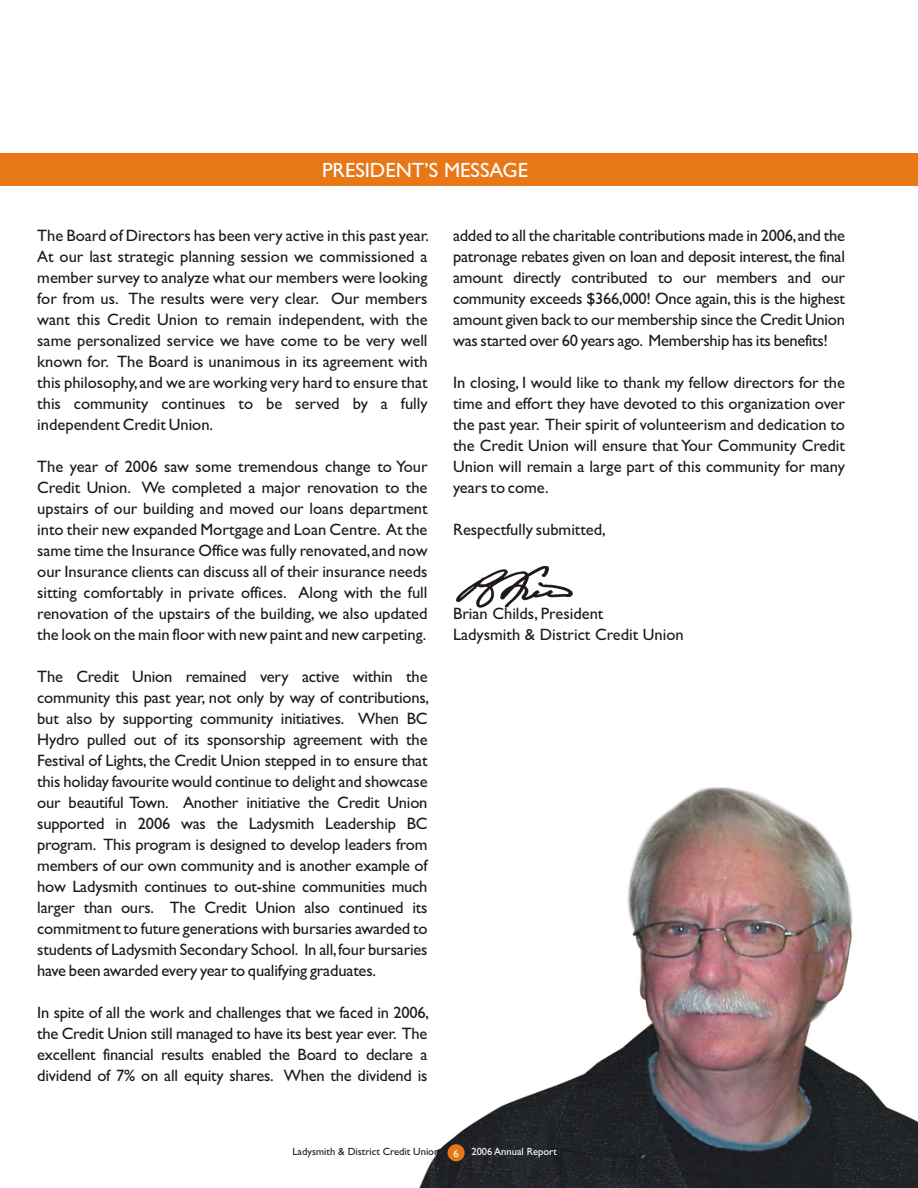
<style>
.page{position:relative;width:918px;height:1188px;background:#fff}
.page>*{position:absolute;margin:0;border:0;box-sizing:border-box;transform-origin:0 0}
.t1{font:20.7px "Gill Sans";color:#fff}
.t2{font:16.5px/21px "Gill Sans";letter-spacing:-.005em;color:#1f1a17;text-align:justify}
.t3{font:10.5px "Gill Sans";color:#1f1a17}
.t4{font:10.5px "Gill Sans";color:#fff}
</style>
<div class="page">
<img style="left:419px;top:788px;width:499px;height:400px">
<img style="left:456px;top:567px;width:116px;height:41px">
<div style="left:0;top:154px;width:918px;height:32px;background:#e87817"></div>
<div style="left:448px;top:1144px;width:17px;height:17px;background:#e87817;border-radius:50%"></div>
<p class="t1" style="left:322px;top:163px;width:208px">PRESIDENT’S MESSAGE</p>
<p class="t2" style="left:37px;top:226px;width:393px">The Board of Directors has been very active in this past year.<br>At our last strategic planning session we commissioned a member survey to analyze what our members were looking for from us. The results were very clear. Our members want this Credit Union to remain independent, with the same personalized service we have come to be very well known for. The Board is unanimous in its agreement with this philosophy, and we are working very hard to ensure that this community continues to be served by a fully independent Credit Union.</p>
<p class="t2" style="left:37px;top:457px;width:392px">The year of 2006 saw some tremendous change to Your Credit Union. We completed a major renovation to the upstairs of our building and moved our loans department into their new expanded Mortgage and Loan Centre. At the same time the Insurance Office was fully renovated, and now our Insurance clients can discuss all of their insurance needs sitting comfortably in private offices. Along with the full renovation of the upstairs of the building, we also updated the look on the main floor with new paint and new carpeting.</p>
<p class="t2" style="left:37px;top:667px;width:394px">The Credit Union remained very active within the community this past year, not only by way of contributions, but also by supporting community initiatives. When BC Hydro pulled out of its sponsorship agreement with the Festival of Lights, the Credit Union stepped in to ensure that this holiday favourite would continue to delight and showcase our beautiful Town. Another initiative the Credit Union supported in 2006 was the Ladysmith Leadership BC program. This program is designed to develop leaders from members of our own community and is another example of how Ladysmith continues to out-shine communities much larger than ours. The Credit Union also continued its commitment to future generations with bursaries awarded to students of Ladysmith Secondary School. In all, four bursaries have been awarded every year to qualifying graduates.</p>
<p class="t2" style="left:37px;top:1003px;width:393px">In spite of all the work and challenges that we faced in 2006, the Credit Union still managed to have its best year ever. The excellent financial results enabled the Board to declare a dividend of 7% on all equity shares. When the dividend is</p>
<p class="t2" style="left:453px;top:226px;width:393px">added to all the charitable contributions made in 2006, and the patronage rebates given on loan and deposit interest, the final amount directly contributed to our members and our community exceeds $366,000! Once again, this is the highest amount given back to our membership since the Credit Union was started over 60 years ago. Membership has its benefits!</p>
<p class="t2" style="left:453px;top:373px;width:393px">In closing, I would like to thank my fellow directors for the time and effort they have devoted to this organization over the past year. Their spirit of volunteerism and dedication to the Credit Union will ensure that Your Community Credit Union will remain a large part of this community for many years to come.</p>
<p class="t2" style="left:453px;top:520px;width:154px">Respectfully submitted,</p>
<p class="t2" style="left:453px;top:604px;width:232px">Brian Childs, President<br>Ladysmith &amp; District Credit Union</p>
<p class="t3" style="left:293px;top:1147px;width:148px">Ladysmith &amp; District Credit Union</p>
<p class="t4" style="left:453px;top:1147px;width:105px">6 2006 Annual Report</p>
</div>
